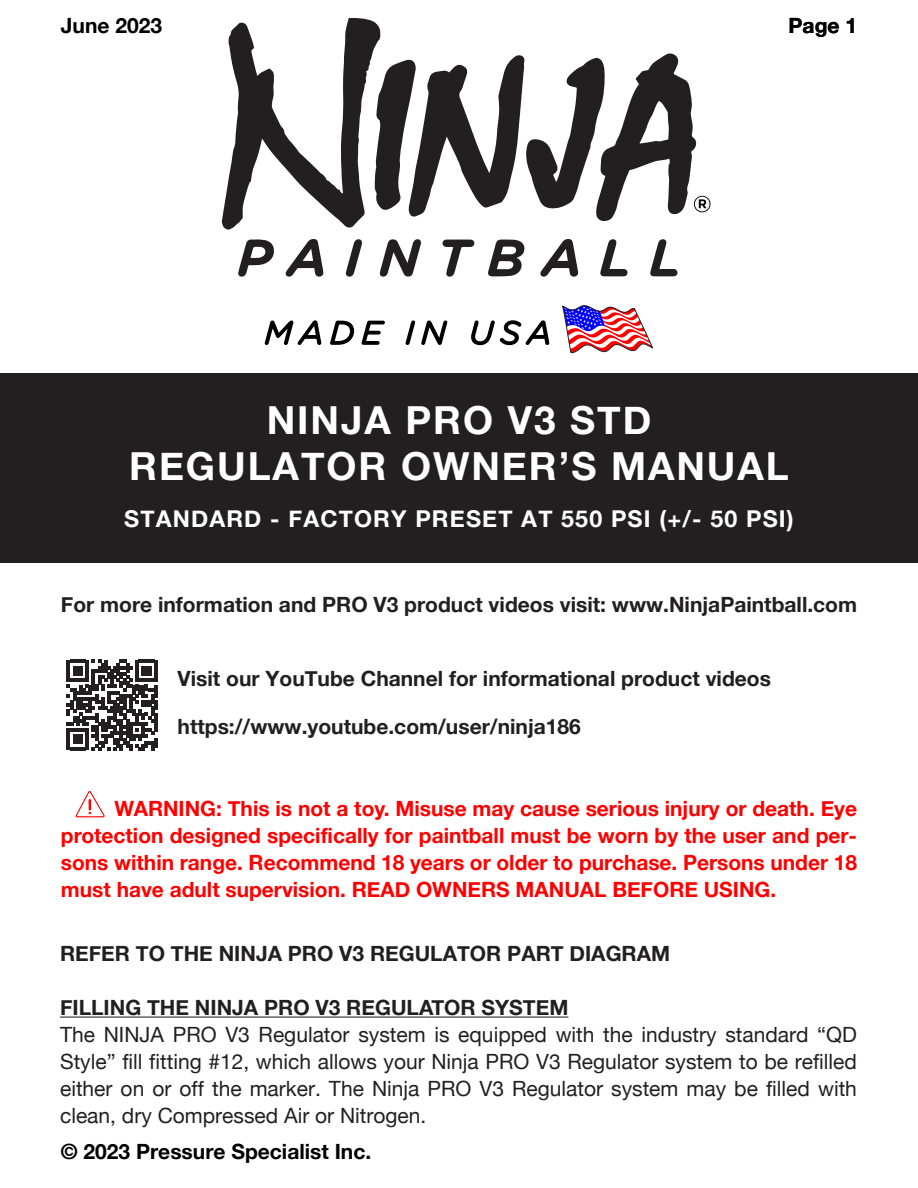
<style>
.page{position:relative;width:918px;height:1188px;background:#fff}
.page>*{position:absolute;margin:0;border:0;box-sizing:border-box;transform-origin:0 0}
.t1{font:700 38.7px/46.3px "Helvetica Neue";letter-spacing:.05em;color:#fff;text-align:center}
.t2{font:700 23.25px "Helvetica Neue";letter-spacing:.05em;color:#fff}
.t3{font:700 21px/27px "Helvetica Neue";color:#f00;text-align:justify}
.t4{font:21px/27px "Helvetica Neue";color:#231f20;text-align:justify}
.t5{font:700 21px "Helvetica Neue";color:#231f20}
.t6{font:700 21px "Helvetica Neue";color:#000}
</style>
<div class="page">
<svg style="left:488px;top:240px;width:37px;height:36px"></svg>
<svg style="left:379px;top:239px;width:42px;height:38px"></svg>
<svg style="left:540px;top:239px;width:38px;height:38px"></svg>
<svg style="left:285px;top:239px;width:39px;height:38px"></svg>
<svg style="left:238px;top:239px;width:36px;height:38px"></svg>
<svg style="left:443px;top:240px;width:32px;height:37px"></svg>
<svg style="left:650px;top:239px;width:28px;height:37px"></svg>
<svg style="left:600px;top:239px;width:28px;height:37px"></svg>
<svg style="left:345px;top:239px;width:17px;height:38px"></svg>
<hr style="left:60px;top:1017px;width:359px;height:1px;background:#231f20">
<svg style="left:419px;top:1017px;width:12px;height:1px"></svg>
<hr style="left:431px;top:1017px;width:137px;height:1px;background:#231f20">
<svg style="left:264px;top:320px;width:58px;height:25px"></svg>
<svg style="left:330px;top:320px;width:25px;height:25px"></svg>
<svg style="left:362px;top:320px;width:23px;height:25px"></svg>
<svg style="left:405px;top:320px;width:43px;height:25px"></svg>
<svg style="left:471px;top:320px;width:79px;height:26px"></svg>
<svg style="left:562px;top:305px;width:91px;height:48px"></svg>
<div style="left:0;top:373px;width:918px;height:189px;background:#231f20"></div>
<svg style="left:75px;top:791px;width:30px;height:26px"></svg>
<svg style="left:67px;top:660px;width:90px;height:90px"></svg>
<svg style="left:222px;top:18px;width:489px;height:212px"></svg>
<p class="t6" style="left:61px;top:9px;width:103px">June 2023</p>
<p class="t6" style="left:789px;top:9px;width:70px">Page 1</p>
<h1 class="t1" style="left:129px;top:398px;width:661px">NINJA PRO V3 STD<br>REGULATOR OWNER’S MANUAL</h1>
<p class="t2" style="left:124px;top:500px;width:671px">STANDARD - FACTORY PRESET AT 550 PSI (+/- 50 PSI)</p>
<p class="t5" style="left:61px;top:588px;width:798px">For more information and PRO V3 product videos visit: www.NinjaPaintball.com</p>
<p class="t5" style="left:178px;top:662px;width:595px">Visit our YouTube Channel for informational product videos</p>
<p class="t5" style="left:178px;top:710px;width:405px">https://www.youtube.com/user/ninja186</p>
<p class="t3" style="left:61px;top:796px;width:798px;text-indent:54px">WARNING: This is not a toy. Misuse may cause serious injury or death. Eye protection designed specifically for paintball must be worn by the user and per&shy;sons within range. Recommend 18 years or older to purchase. Persons under 18 must have adult supervision. READ OWNERS MANUAL BEFORE USING.</p>
<p class="t5" style="left:60px;top:937px;width:612px">REFER TO THE NINJA PRO V3 REGULATOR PART DIAGRAM</p>
<p class="t5" style="left:60px;top:991px;width:510px">FILLING THE NINJA PRO V3 REGULATOR SYSTEM</p>
<p class="t4" style="left:60px;top:1022px;width:798px">The NINJA PRO V3 Regulator system is equipped with the industry standard “QD Style” fill fitting #12, which allows your Ninja PRO V3 Regulator system to be refilled either on or off the marker. The Ninja PRO V3 Regulator system may be filled with clean, dry Compressed Air or Nitrogen.</p>
<p class="t6" style="left:61px;top:1135px;width:312px">© 2023 Pressure Specialist Inc.</p>
</div>
